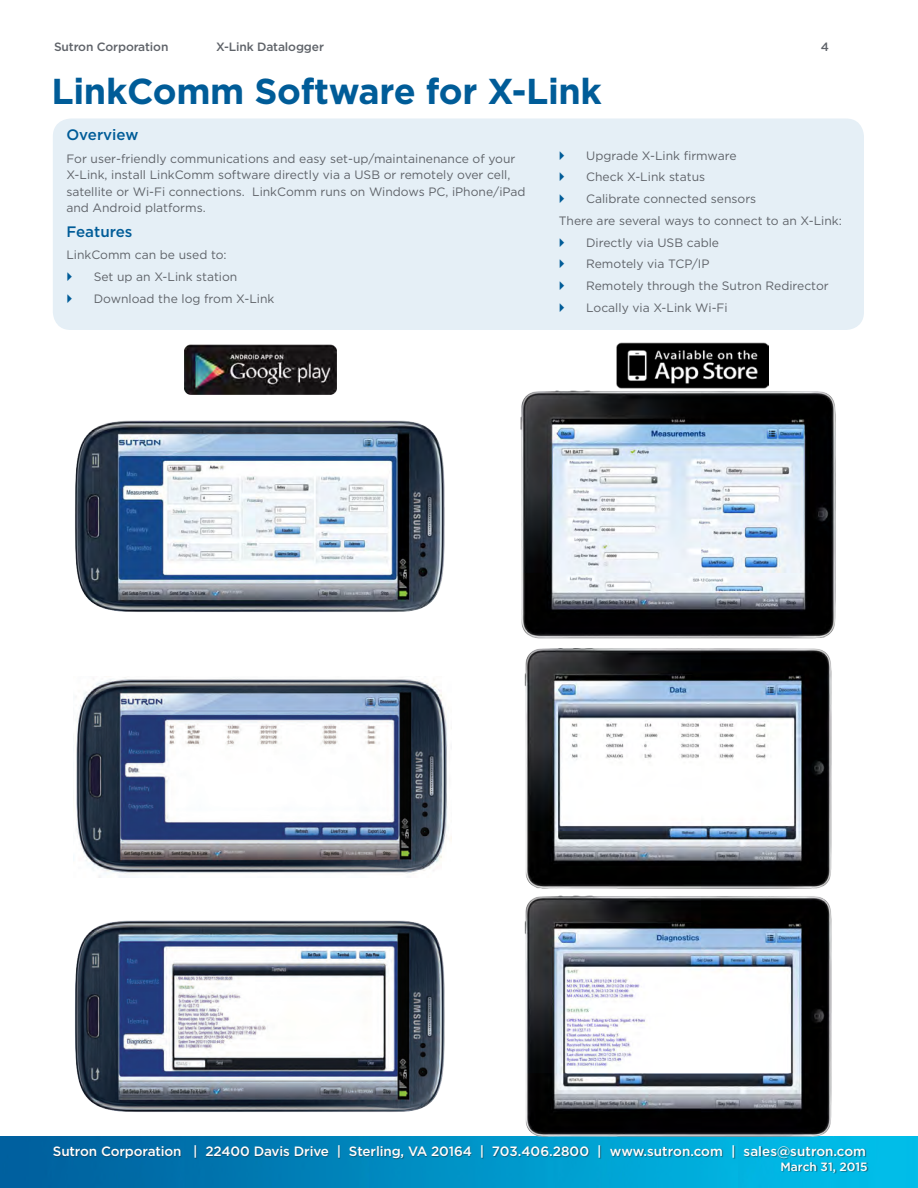
<style>
.page{position:relative;width:918px;height:1188px;background:#fff}
.page>*{position:absolute;margin:0;border:0;box-sizing:border-box;transform-origin:0 0}
.t1{font:700 36px "Gotham";letter-spacing:-.01em;color:#005c98}
.t2{font:500 15.15px "Gotham";color:#005c98}
.t3{font:500 13.5px "Gotham";letter-spacing:-.01em;color:#fff}
.t4{font:12.15px/16.5px "Gotham";color:#5f6369}
.t5{font:500 12px "Gotham";letter-spacing:-.01em;color:#5f6369}
.t6{font:500 12px "Gotham";color:#fff}
</style>
<div class="page">
<img style="left:1px;top:1136px;width:917px;height:52px">
<div style="left:54px;top:1146px;width:815px;height:28px;background:#231f20;opacity:.57"></div>
<div style="left:53px;top:119px;width:811px;height:211px;background:#e5eff6;border-radius:18px"></div>
<img style="left:520px;top:390px;width:316px;height:249px">
<img style="left:75px;top:920px;width:370px;height:192px">
<img style="left:73px;top:677px;width:378px;height:200px">
<img style="left:75px;top:420px;width:370px;height:192px">
<img style="left:524px;top:648px;width:308px;height:241px">
<img style="left:517px;top:895px;width:323px;height:251px">
<img style="left:184px;top:344px;width:152px;height:51px">
<img style="left:617px;top:342px;width:152px;height:47px">
<p class="t5" style="left:54px;top:39px;width:116px">Sutron Corporation</p>
<p class="t5" style="left:216px;top:39px;width:109px">X-Link Datalogger</p>
<p class="t5" style="left:821px;top:39px;width:10px">4</p>
<p class="t1" style="left:52px;top:70px;width:552px">LinkComm Software for X-Link</p>
<p class="t2" style="left:66px;top:125px;width:74px">Overview</p>
<p class="t4" style="left:66px;top:150px;width:461px">For user-friendly communications and easy set-up/maintainenance of your X-Link, install LinkComm software directly via a USB or remotely over cell, satellite or Wi-Fi connections. LinkComm runs on Windows PC, iPhone/iPad and Android platforms.</p>
<p class="t2" style="left:66px;top:223px;width:68px">Features</p>
<p class="t4" style="left:66px;top:246px;width:162px">LinkComm can be used to:</p>
<p class="t4" style="left:94px;top:268px;width:145px">Set up an X-Link station</p>
<p class="t4" style="left:94px;top:290px;width:182px">Download the log from X-Link</p>
<p class="t4" style="left:586px;top:147px;width:152px">Upgrade X-Link firmware</p>
<p class="t4" style="left:586px;top:169px;width:121px">Check X-Link status</p>
<p class="t4" style="left:586px;top:191px;width:172px">Calibrate connected sensors</p>
<p class="t4" style="left:559px;top:212px;width:284px">There are several ways to connect to an X-Link:</p>
<p class="t4" style="left:586px;top:234px;width:134px">Directly via USB cable</p>
<p class="t4" style="left:586px;top:256px;width:125px">Remotely via TCP/IP</p>
<p class="t4" style="left:586px;top:278px;width:244px">Remotely through the Sutron Redirector</p>
<p class="t4" style="left:586px;top:299px;width:143px">Locally via X-Link Wi-Fi</p>
<p class="t3" style="left:53px;top:1143px;width:815px">Sutron Corporation | 22400 Davis Drive | Sterling, VA 20164 | 703.406.2800 | www.sutron.com | sales@sutron.com</p>
<p class="t6" style="left:781px;top:1159px;width:89px">March 31, 2015</p>
</div>
